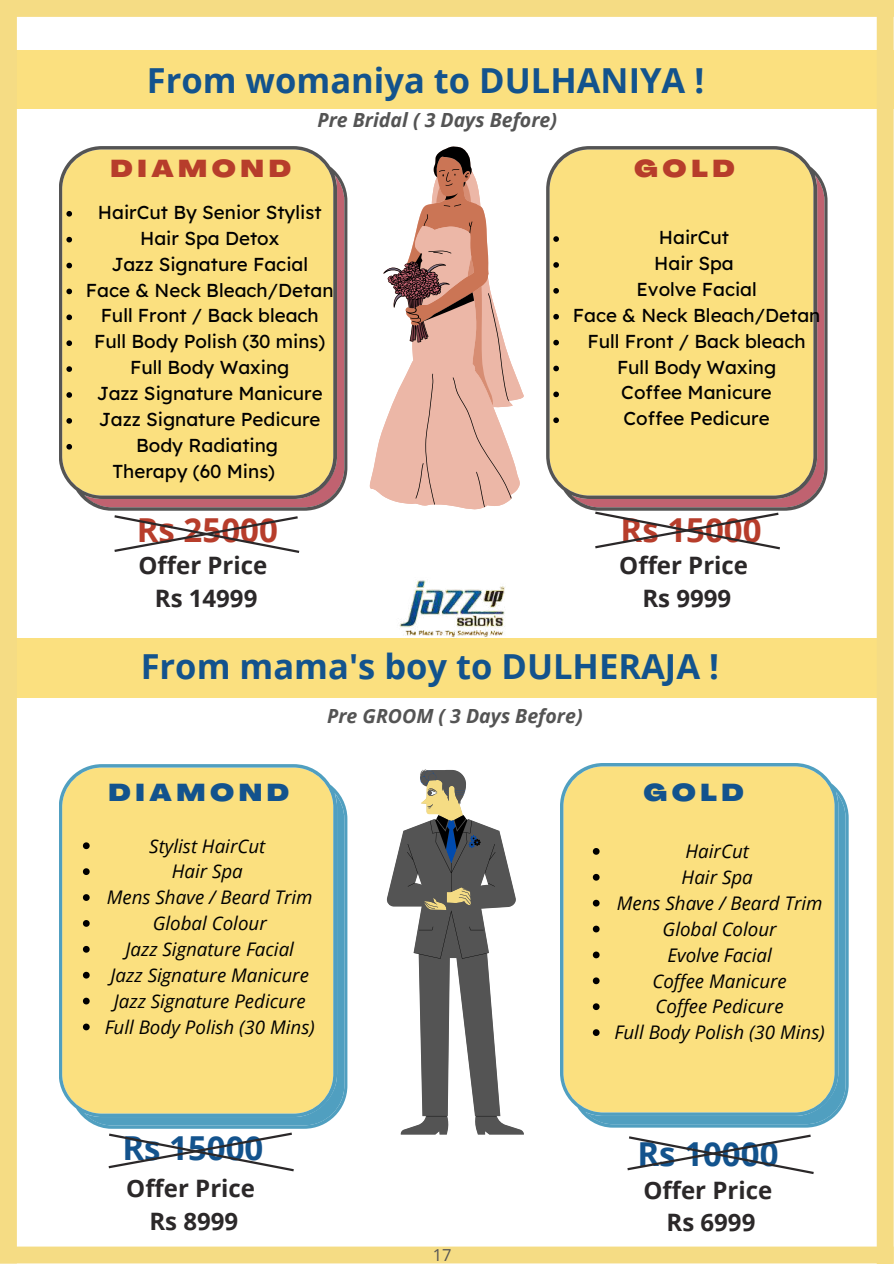
<style>
.page{position:relative;width:894px;height:1264px;background:#fff}
.page>*{position:absolute;margin:0;border:0;box-sizing:border-box;transform-origin:0 0}
.t1{font:700 34.5px "Open Sans";color:#13538d}
.t2{font:700 33px "Open Sans";color:#b73d2b}
.t3{font:700 33px "Open Sans";color:#13538d}
.t4{font:700 24px/32.7px "Open Sans";color:#2b2829;text-align:center}
.t5{font:900 expanded 24px "Agrandir";letter-spacing:.19em;color:#b73d2b}
.t6{font:900 expanded 24px "Agrandir";letter-spacing:.19em;color:#13538d}
.t7{font:italic 700 19.5px "Open Sans";color:#545454}
.t8{font:18.75px/25.8px "Lexend Deca";color:#000;text-align:center}
.t9{font:italic 18.75px/25.8px "Open Sans";color:#000;text-align:center}
.t10{font:16.5px "Open Sans";color:#545454}
</style>
<div class="page">
<div style="left:0;top:50px;width:893px;height:59px;background:#fbe07f"></div>
<div style="left:0;top:638px;width:884px;height:60px;background:#fbe07f"></div>
<svg style="left:370px;top:363px;width:154px;height:147px"></svg>
<svg style="left:383px;top:146px;width:128px;height:361px;fill:#ecb7a7"></svg>
<svg style="left:59px;top:146px;width:288px;height:364px;background:#efd37f"></svg>
<svg style="left:546px;top:146px;width:281px;height:364px;background:#efd37f"></svg>
<svg style="left:66px;top:211px;width:6px;height:5px"></svg>
<svg style="left:66px;top:237px;width:6px;height:5px"></svg>
<svg style="left:66px;top:263px;width:6px;height:5px"></svg>
<svg style="left:66px;top:288px;width:6px;height:6px"></svg>
<svg style="left:66px;top:314px;width:6px;height:6px"></svg>
<svg style="left:66px;top:340px;width:6px;height:6px"></svg>
<svg style="left:66px;top:366px;width:6px;height:6px"></svg>
<svg style="left:66px;top:392px;width:6px;height:6px"></svg>
<svg style="left:66px;top:418px;width:6px;height:5px"></svg>
<svg style="left:66px;top:444px;width:6px;height:5px"></svg>
<svg style="left:114px;top:515px;width:186px;height:38px"></svg>
<svg style="left:592px;top:510px;width:190px;height:40px"></svg>
<svg style="left:386px;top:769px;width:138px;height:365px"></svg>
<svg style="left:407px;top:770px;width:89px;height:346px"></svg>
<svg style="left:553px;top:236px;width:5px;height:6px"></svg>
<svg style="left:553px;top:262px;width:5px;height:6px"></svg>
<svg style="left:553px;top:288px;width:5px;height:5px"></svg>
<svg style="left:553px;top:314px;width:5px;height:5px"></svg>
<svg style="left:553px;top:340px;width:5px;height:5px"></svg>
<svg style="left:553px;top:365px;width:5px;height:6px"></svg>
<svg style="left:553px;top:391px;width:5px;height:6px"></svg>
<svg style="left:553px;top:417px;width:5px;height:6px"></svg>
<svg style="left:59px;top:764px;width:288px;height:364px;background:#eada88"></svg>
<svg style="left:560px;top:763px;width:288px;height:364px;background:#eada88"></svg>
<svg style="left:83px;top:842px;width:7px;height:7px"></svg>
<svg style="left:83px;top:868px;width:7px;height:7px"></svg>
<svg style="left:83px;top:894px;width:7px;height:6px"></svg>
<svg style="left:83px;top:920px;width:7px;height:6px"></svg>
<svg style="left:83px;top:945px;width:7px;height:7px"></svg>
<svg style="left:83px;top:971px;width:7px;height:7px"></svg>
<svg style="left:83px;top:997px;width:7px;height:7px"></svg>
<svg style="left:83px;top:1023px;width:7px;height:7px"></svg>
<svg style="left:592px;top:848px;width:7px;height:6px"></svg>
<svg style="left:592px;top:873px;width:7px;height:7px"></svg>
<svg style="left:592px;top:899px;width:7px;height:7px"></svg>
<svg style="left:592px;top:925px;width:7px;height:7px"></svg>
<svg style="left:592px;top:951px;width:7px;height:7px"></svg>
<svg style="left:592px;top:977px;width:7px;height:7px"></svg>
<svg style="left:592px;top:1003px;width:7px;height:7px"></svg>
<svg style="left:592px;top:1029px;width:7px;height:6px"></svg>
<div style="left:0;top:0;width:893px;height:17px;background:#f5dc84"></div>
<div style="left:0;top:1246px;width:893px;height:17px;background:#f5dc84"></div>
<div style="left:0;top:0;width:17px;height:1263px;background:#f5dc84"></div>
<svg style="left:108px;top:1132px;width:186px;height:40px"></svg>
<svg style="left:627px;top:1134px;width:187px;height:40px"></svg>
<div style="left:876px;top:0;width:17px;height:1263px;background:#f5dc84"></div>
<img style="left:399px;top:580px;width:106px;height:57px">
<h1 class="t1" style="left:147px;top:56px;width:559px">From womaniya to DULHANIYA !</h1>
<p class="t7" style="left:317px;top:106px;width:241px">Pre Bridal ( 3 Days Before)</p>
<p class="t5" style="left:110px;top:159px;width:182px">DIAMOND</p>
<p class="t5" style="left:634px;top:159px;width:102px">GOLD</p>
<p class="t8" style="left:98px;top:199px;width:225px">HairCut By Senior Stylist</p>
<p class="t8" style="left:140px;top:225px;width:141px">Hair Spa Detox</p>
<p class="t8" style="left:111px;top:251px;width:198px">Jazz Signature Facial</p>
<p class="t8" style="left:86px;top:276px;width:249px">Face &amp; Neck Bleach/Detan</p>
<p class="t8" style="left:101px;top:302px;width:219px">Full Front / Back bleach</p>
<p class="t8" style="left:94px;top:328px;width:232px">Full Body Polish (30 mins)</p>
<p class="t8" style="left:130px;top:354px;width:161px">Full Body Waxing</p>
<p class="t8" style="left:97px;top:380px;width:227px">Jazz Signature Manicure</p>
<p class="t8" style="left:99px;top:406px;width:223px">Jazz Signature Pedicure</p>
<p class="t8" style="left:136px;top:432px;width:143px">Body Radiating</p>
<p class="t8" style="left:112px;top:458px;width:164px">Therapy (60 Mins)</p>
<h2 class="t2" style="left:137px;top:507px;width:142px">Rs 25000</h2>
<h2 class="t2" style="left:620px;top:506px;width:142px">Rs 15000</h2>
<p class="t8" style="left:572px;top:224px;width:249px">HairCut<br>Hair Spa<br>Evolve Facial<br>Face &amp; Neck Bleach/Detan<br>Full Front / Back bleach<br>Full Body Waxing<br>Coffee Manicure<br>Coffee Pedicure</p>
<p class="t4" style="left:138px;top:548px;width:130px">Offer Price<br>Rs 14999</p>
<p class="t4" style="left:619px;top:548px;width:130px">Offer Price<br>Rs 9999</p>
<h1 class="t1" style="left:141px;top:642px;width:579px">From mama's boy to DULHERAJA !</h1>
<p class="t7" style="left:327px;top:702px;width:257px">Pre GROOM ( 3 Days Before)</p>
<p class="t6" style="left:109px;top:782px;width:182px">DIAMOND</p>
<p class="t6" style="left:643px;top:782px;width:102px">GOLD</p>
<p class="t9" style="left:105px;top:832px;width:211px">Stylist HairCut<br>Hair Spa<br>Mens Shave / Beard Trim<br>Global Colour<br>Jazz Signature Facial<br>Jazz Signature Manicure<br>Jazz Signature Pedicure<br>Full Body Polish (30 Mins)</p>
<p class="t9" style="left:614px;top:838px;width:211px">HairCut<br>Hair Spa<br>Mens Shave / Beard Trim<br>Global Colour<br>Evolve Facial<br>Coffee Manicure<br>Coffee Pedicure<br>Full Body Polish (30 Mins)</p>
<h2 class="t3" style="left:122px;top:1125px;width:142px">Rs 15000</h2>
<p class="t4" style="left:126px;top:1171px;width:130px">Offer Price<br>Rs 8999</p>
<p class="t10" style="left:432px;top:1242px;width:20px">17</p>
<h2 class="t3" style="left:637px;top:1130px;width:142px">Rs 10000</h2>
<p class="t4" style="left:643px;top:1172px;width:130px">Offer Price<br>Rs 6999</p>
</div>
